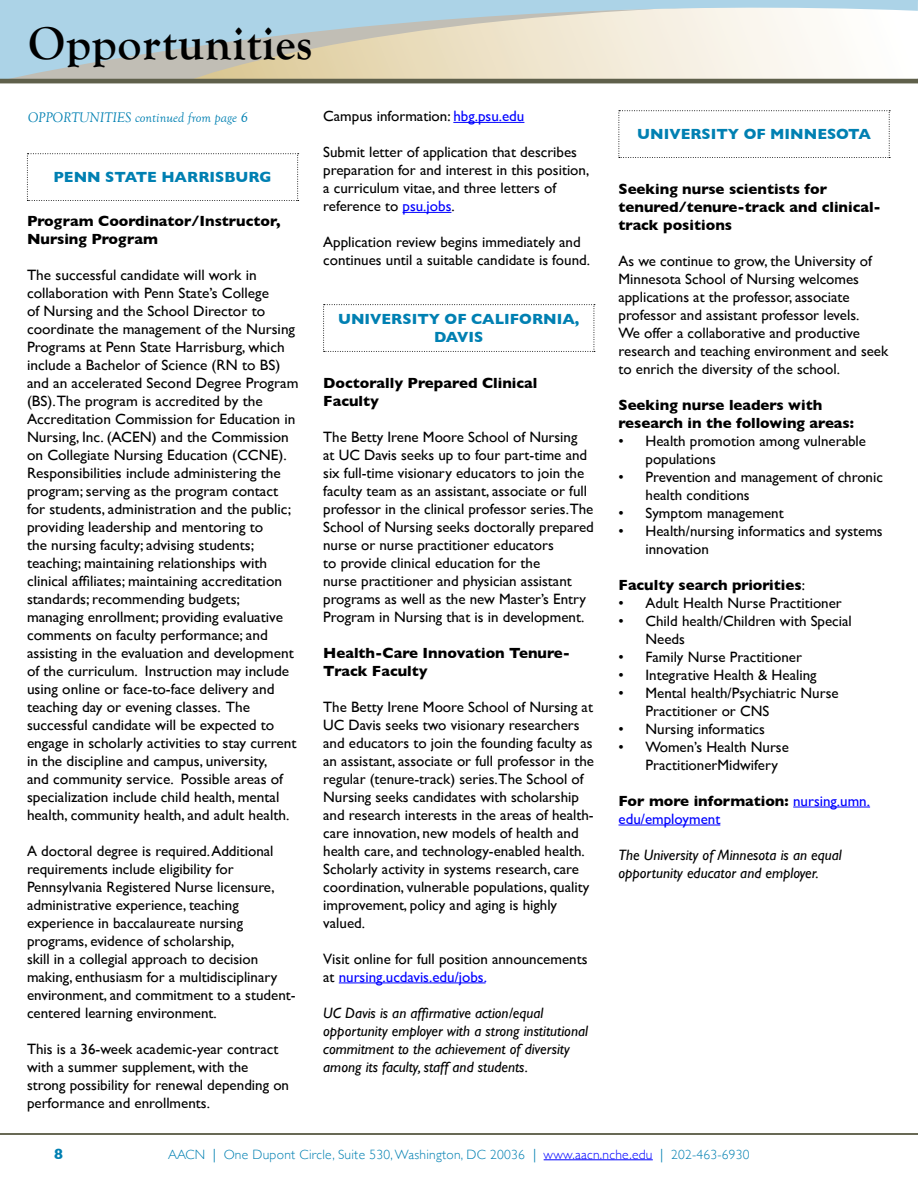
<style>
.page{position:relative;width:918px;height:1188px;background:#fff}
.page>*{position:absolute;margin:0;border:0;box-sizing:border-box;transform-origin:0 0}
.t1{font:700 48px "Goudy Old Style T";letter-spacing:.01em;color:#000}
.t2{font:15px/18px "Gill Sans";color:#000}
.t3{font:700 15px/18px "Gill Sans";color:#000}
.t4{font:italic 15px/18px "Gill Sans";color:#000}
.t5{font:700 15px/18px "Gill Sans";color:#0080b2;text-align:center}
.t6{font:15px/18px "Gill Sans";color:#00f}
.t7{font:italic 14.25px "Goudy Old Style T";color:#0080b2}
.t8{font:300 13.5px "Gill Sans";letter-spacing:.02em;color:#0080b2}
.s1{color:#00f}
.s2{font-weight:400}
.s3{font-weight:700;color:#000}
.s4{font-family:"Adobe Garamond Pro";font-weight:400}
</style>
<div class="page">
<hr style="left:544px;top:1159px;width:109px;height:1px;background:#00f">
<hr style="left:0;top:1133px;width:918px;height:2px;background:#5f604b">
<svg style="left:0;top:0;width:918px;height:79px;background:#d3dcd9"></svg>
<hr style="left:0;top:79px;width:918px;height:4px;background:#5f604b">
<svg style="left:27px;top:153px;width:272px;height:48px"></svg>
<hr style="left:453px;top:122px;width:71px;height:1px;background:#00f">
<hr style="left:403px;top:212px;width:48px;height:1px;background:#00f">
<hr style="left:339px;top:983px;width:147px;height:1px;background:#00f">
<svg style="left:323px;top:304px;width:272px;height:48px"></svg>
<hr style="left:793px;top:807px;width:77px;height:1px;background:#00f">
<hr style="left:619px;top:825px;width:101px;height:1px;background:#00f">
<svg style="left:619px;top:110px;width:271px;height:48px"></svg>
<h1 class="t1" style="left:28px;top:17px;width:420px">News &amp; Information</h1>
<h1 class="t1" style="left:28px;top:17px;width:286px">Opportunities</h1>
<p class="t7" style="left:28px;top:109px;width:222px">OPPORTUNITIES continued from page 6</p>
<p class="t5" style="left:53px;top:168px;width:220px">PENN STATE HARRISBURG</p>
<p class="t3" style="left:27px;top:212px;width:255px">Program Coordinator/Instructor,<br>Nursing Program</p>
<p class="t2" style="left:27px;top:266px;width:273px">The successful candidate will work in collaboration with Penn State’s College<br>of Nursing and the School Director to coordinate the management of the Nursing Programs at Penn State Harrisburg, which include a Bachelor of Science (RN to BS) and an accelerated Second Degree Program (BS).The program is accredited by the Accreditation Commission for Education in Nursing, Inc. (ACEN) and the Commission on Collegiate Nursing Education (CCNE).<br>Responsibilities include administering the program; serving as the program contact for students, administration and the public; providing leadership and mentoring to<br>the nursing faculty; advising students; teaching; maintaining relationships with clinical affiliates; maintaining accreditation standards; recommending budgets; managing enrollment; providing evaluative comments on faculty performance; and assisting in the evaluation and development of the curriculum. Instruction may include using online or face-to-face delivery and teaching day or evening classes. The successful candidate will be expected to engage in scholarly activities to stay current in the discipline and campus, university,<br>and community service. Possible areas of specialization include child health, mental health, community health, and adult health.</p>
<p class="t2" style="left:27px;top:842px;width:270px">A doctoral degree is required. Additional requirements include eligibility for Pennsylvania Registered Nurse licensure, administrative experience, teaching experience in baccalaureate nursing programs, evidence of scholarship,<br>skill in a collegial approach to decision making, enthusiasm for a multidisciplinary environment, and commitment to a student&shy;centered learning environment.</p>
<p class="t2" style="left:27px;top:1040px;width:264px">This is a 36-week academic-year contract with a summer supplement, with the strong possibility for renewal depending on performance and enrollments.</p>
<p class="t2" style="left:323px;top:107px;width:203px">Campus information: <span class="s1">hbg.psu.edu</span></p>
<p class="t2" style="left:323px;top:143px;width:268px">Submit letter of application that describes preparation for and interest in this position, a curriculum vitae, and three letters of reference to <span class="s1">psu.jobs</span>.</p>
<p class="t2" style="left:323px;top:233px;width:268px">Application review begins immediately and continues until a suitable candidate is found.</p>
<p class="t5" style="left:338px;top:310px;width:243px">UNIVERSITY OF CALIFORNIA,<br>DAVIS</p>
<p class="t3" style="left:323px;top:373px;width:216px">Doctorally Prepared Clinical<br>Faculty</p>
<p class="t2" style="left:323px;top:428px;width:272px">The Betty Irene Moore School of Nursing<br>at UC Davis seeks up to four part-time and six full-time visionary educators to join the faculty team as an assistant, associate or full professor in the clinical professor series.The School of Nursing seeks doctorally prepared nurse or nurse practitioner educators<br>to provide clinical education for the<br>nurse practitioner and physician assistant programs as well as the new Master’s Entry Program in Nursing that is in development.</p>
<p class="t3" style="left:323px;top:643px;width:248px">Health-Care Innovation Tenure-<br>Track Faculty</p>
<p class="t2" style="left:323px;top:698px;width:272px">The Betty Irene Moore School of Nursing at UC Davis seeks two visionary researchers and educators to join the founding faculty as an assistant, associate or full professor in the regular (tenure-track) series.The School of Nursing seeks candidates with scholarship and research interests in the areas of health&shy;care innovation, new models of health and health care, and technology-enabled health.<br>Scholarly activity in systems research, care coordination, vulnerable populations, quality improvement, policy and aging is highly valued.</p>
<p class="t2" style="left:323px;top:950px;width:266px">Visit online for full position announcements at <span class="s1">nursing.ucdavis.edu/jobs.</span></p>
<p class="t4" style="left:323px;top:1004px;width:266px">UC Davis is an affirmative action/equal opportunity employer with a strong institutional commitment to the achievement of diversity among its faculty, staff and students.</p>
<p class="t5" style="left:637px;top:125px;width:235px">UNIVERSITY OF MINNESOTA</p>
<p class="t3" style="left:619px;top:179px;width:264px">Seeking nurse scientists for tenured/tenure-track and clinical&shy;track positions</p>
<p class="t2" style="left:619px;top:252px;width:271px">As we continue to grow, the University of Minnesota School of Nursing welcomes applications at the professor, associate professor and assistant professor levels.<br>We offer a collaborative and productive research and teaching environment and seek to enrich the diversity of the school.</p>
<p class="t3" style="left:619px;top:395px;width:237px">Seeking nurse leaders with research in the following areas:</p>
<p class="t2" style="left:646px;top:432px;width:222px;text-indent:-27px">• Health promotion among vulnerable populations</p>
<p class="t2" style="left:646px;top:468px;width:239px;text-indent:-27px">• Prevention and management of chronic health conditions</p>
<p class="t2" style="left:619px;top:504px;width:167px">• Symptom management</p>
<p class="t2" style="left:646px;top:522px;width:239px;text-indent:-27px">• Health/nursing informatics and systems innovation</p>
<p class="t3" style="left:619px;top:575px;width:188px">Faculty search priorities<span class="s2">:</span></p>
<p class="t2" style="left:619px;top:594px;width:225px">• Adult Health Nurse Practitioner</p>
<p class="t2" style="left:646px;top:612px;width:208px;text-indent:-27px">• Child health/Children with Special<br>Needs</p>
<p class="t2" style="left:619px;top:648px;width:185px">• Family Nurse Practitioner</p>
<p class="t2" style="left:619px;top:666px;width:200px">• Integrative Health &amp; Healing</p>
<p class="t2" style="left:646px;top:684px;width:195px;text-indent:-27px">• Mental health/Psychiatric Nurse<br>Practitioner or CNS</p>
<p class="t2" style="left:619px;top:720px;width:148px">• Nursing informatics</p>
<p class="t2" style="left:646px;top:738px;width:145px;text-indent:-27px">• Women’s Health Nurse<br>PractitionerMidwifery</p>
<p class="t6" style="left:619px;top:792px;width:253px"><span class="s3">For more information:</span> nursing.umn. edu/employment</p>
<p class="t4" style="left:619px;top:846px;width:225px">The University of Minnesota is an equal opportunity educator and employer.</p>
<p class="t5" style="left:54px;top:1145px;width:10px">8</p>
<p class="t8" style="left:168px;top:1144px;width:583px">AACN <span class="s4">|</span> One Dupont Circle, Suite 530, Washington, DC 20036 <span class="s4">|</span> <span class="s1">www.aacn.nche.edu</span> <span class="s4">|</span> 202-463-6930</p>
</div>
